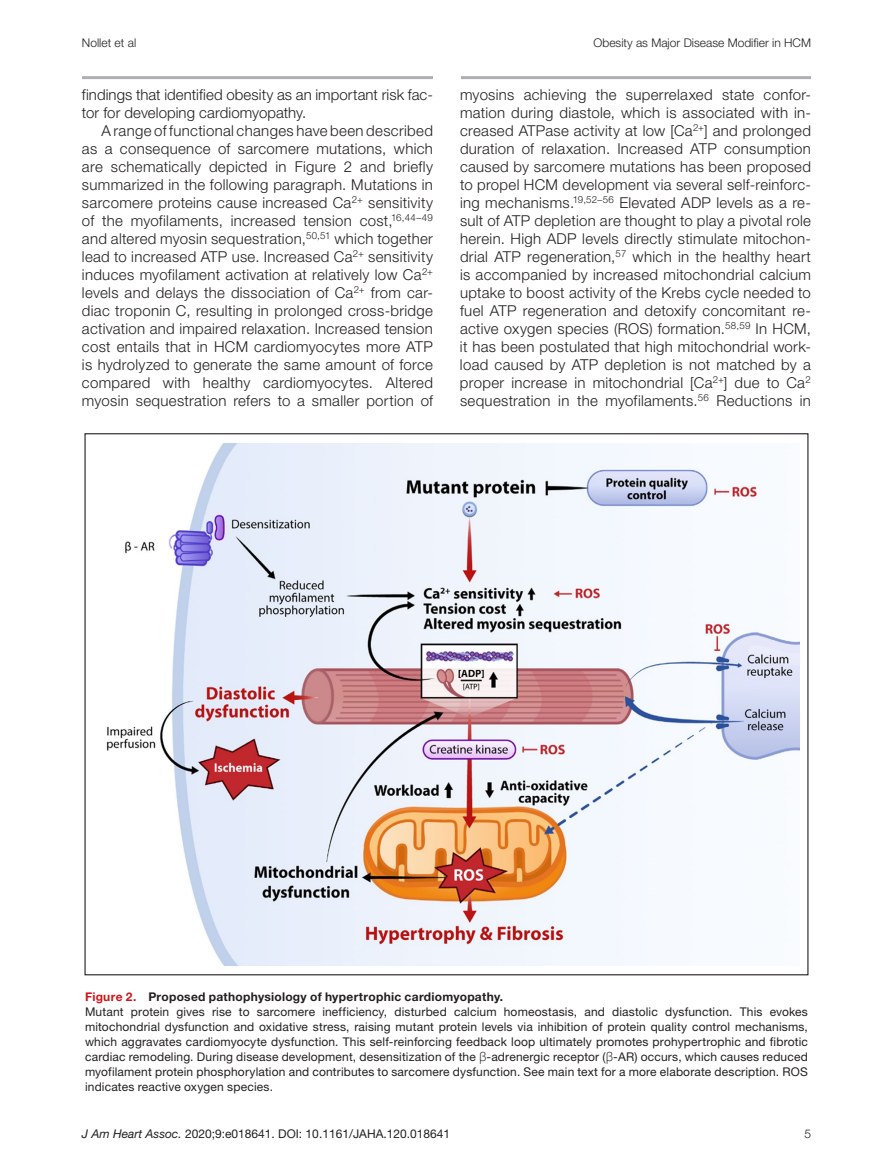
<style>
.page{position:relative;width:893px;height:1174px;background:#fff}
.page>*{position:absolute;margin:0;border:0;box-sizing:border-box;transform-origin:0 0}
.t1{font:300 15px/18px "Helvetica Neue LT Std";letter-spacing:.01em;color:#231f20;text-align:justify}
.t2{font:12px/15px "Helvetica Neue LT Std";letter-spacing:.015em;color:#231f20}
.t3{font:300 12px "Helvetica Neue LT Std";color:#231f20}
.s1{font-weight:700;color:#cd151d}
.s2{font-weight:700}
.s3{font-family:"Noto Sans";font-weight:300}
.s4{font-style:italic}
</style>
<div class="page">
<img style="left:106px;top:443px;width:693px;height:522px">
<hr style="left:82px;top:76px;width:729px;height:3px;background:#aeafb3">
<div style="left:433px;top:72px;width:27px;height:12px;background:#fff"></div>
<p class="t3" style="left:82px;top:35px;width:56px">Nollet et al</p>
<p class="t3" style="left:594px;top:35px;width:219px">Obesity as Major Disease Modifier in HCM</p>
<p class="t1" style="left:82px;top:85px;width:352px">findings that identified obesity as an important risk fac&shy;tor for developing cardiomyopathy.</p>
<p class="t1" style="left:82px;top:121px;width:353px;text-indent:20px">A range of functional changes have been described as a consequence of sarcomere mutations, which are schematically depicted in Figure 2 and briefly summarized in the following paragraph. Mutations in sarcomere proteins cause increased Ca<sup>2+</sup> sensitivity of the myofilaments, increased tension cost,<sup>16,44–49 </sup>and altered myosin sequestration,<sup>50,51</sup> which together lead to increased ATP use. Increased Ca<sup>2+</sup> sensitivity induces myofilament activation at relatively low Ca<sup>2+ </sup>levels and delays the dissociation of Ca<sup>2+</sup> from car&shy;diac troponin C, resulting in prolonged cross-bridge activation and impaired relaxation. Increased tension cost entails that in HCM cardiomyocytes more ATP is hydrolyzed to generate the same amount of force compared with healthy cardiomyocytes. Altered myosin sequestration refers to a smaller portion of</p>
<p class="t1" style="left:460px;top:85px;width:353px">myosins achieving the superrelaxed state confor&shy;mation during diastole, which is associated with in&shy;creased ATPase activity at low [Ca<sup>2+</sup>] and prolonged duration of relaxation. Increased ATP consumption caused by sarcomere mutations has been proposed to propel HCM development via several self-reinforc&shy;ing mechanisms.<sup>19,52–56</sup> Elevated ADP levels as a re&shy;sult of ATP depletion are thought to play a pivotal role herein. High ADP levels directly stimulate mitochon&shy;drial ATP regeneration,<sup>57</sup> which in the healthy heart is accompanied by increased mitochondrial calcium uptake to boost activity of the Krebs cycle needed to fuel ATP regeneration and detoxify concomitant re&shy;active oxygen species (ROS) formation.<sup>58,59</sup> In HCM, it has been postulated that high mitochondrial work&shy;load caused by ATP depletion is not matched by a proper increase in mitochondrial [Ca<sup>2+</sup>] due to Ca<sup>2 </sup>sequestration in the myofilaments.<sup>56</sup> Reductions in</p>
<p class="t2" style="left:85px;top:988px;width:724px"><span class="s1">Figure 2.</span> <span class="s2">Proposed pathophysiology of hypertrophic cardiomyopathy.<br></span>Mutant protein gives rise to sarcomere inefficiency, disturbed calcium homeostasis, and diastolic dysfunction. This evokes mitochondrial dysfunction and oxidative stress, raising mutant protein levels via inhibition of protein quality control mechanisms, which aggravates cardiomyocyte dysfunction. This self-reinforcing feedback loop ultimately promotes prohypertrophic and fibrotic cardiac remodeling. During disease development, desensitization of the <span class="s3">β</span>-adrenergic receptor (<span class="s3">β</span>-AR) occurs, which causes reduced myofilament protein phosphorylation and contributes to sarcomere dysfunction. See main text for a more elaborate description. ROS indicates reactive oxygen species.</p>
<p class="t2" style="left:82px;top:1126px;width:370px"><span class="s4">J Am Heart Assoc.</span> 2020;9:e018641. DOI: 10.1161/JAHA.120.018641</p>
<p class="t3" style="left:804px;top:1126px;width:8px">5</p>
</div>
